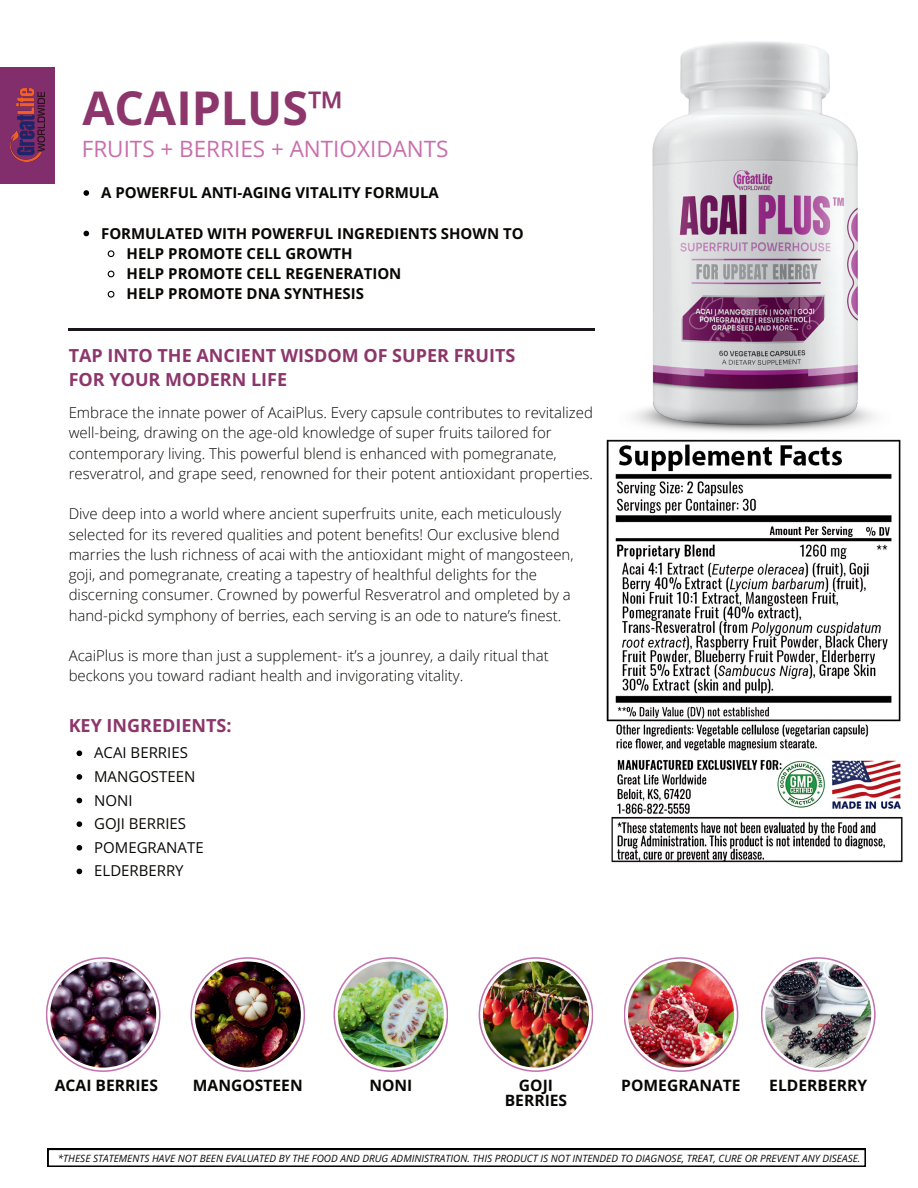
<style>
.page{position:relative;width:918px;height:1188px;background:#fff}
.page>*{position:absolute;margin:0;border:0;box-sizing:border-box;transform-origin:0 0}
.t1{font:700 46.5px "Open Sans";color:#8c366c}
.t2{font:22.5px "Open Sans";color:#c96eab}
.t3{font:700 18px/24.8px "Open Sans";color:#8c366c}
.t4{font:700 15.6px/15.6px "Open Sans";color:#080704;text-align:center}
.t5{font:300 15px/20.2px "Open Sans";color:#080704}
.t6{font:700 15px/20.2px "Open Sans";color:#080704}
.t7{font:15px/23.7px "Open Sans";color:#080704}
.t8{font:italic 10.05px "Open Sans";color:#080704}
</style>
<div class="page">
<img style="left:606px;top:439px;width:297px;height:424px">
<img style="left:618px;top:41px;width:272px;height:430px">
<div style="left:0;top:67px;width:55px;height:117px;background:#822e6d"></div>
<img style="left:10px;top:89px;width:34px;height:73px">
<hr style="left:69px;top:329px;width:526px;height:2px;background:#19151b">
<svg style="left:48px;top:1149px;width:818px;height:17px"></svg>
<svg style="left:84px;top:190px;width:5px;height:6px"></svg>
<svg style="left:84px;top:231px;width:5px;height:5px"></svg>
<svg style="left:107px;top:250px;width:8px;height:8px"></svg>
<svg style="left:107px;top:270px;width:8px;height:8px"></svg>
<svg style="left:107px;top:290px;width:8px;height:8px"></svg>
<svg style="left:77px;top:750px;width:5px;height:6px"></svg>
<svg style="left:77px;top:774px;width:5px;height:6px"></svg>
<svg style="left:77px;top:798px;width:5px;height:5px"></svg>
<svg style="left:77px;top:821px;width:5px;height:6px"></svg>
<svg style="left:77px;top:845px;width:5px;height:6px"></svg>
<svg style="left:77px;top:869px;width:5px;height:5px"></svg>
<svg style="left:46px;top:957px;width:115px;height:115px"></svg>
<svg style="left:47px;top:959px;width:112px;height:111px"></svg>
<img style="left:50px;top:962px;width:106px;height:106px;border-radius:50%">
<svg style="left:190px;top:957px;width:115px;height:115px"></svg>
<svg style="left:192px;top:959px;width:112px;height:111px"></svg>
<img style="left:195px;top:962px;width:106px;height:106px;border-radius:50%">
<svg style="left:334px;top:957px;width:114px;height:115px"></svg>
<svg style="left:335px;top:959px;width:112px;height:111px"></svg>
<img style="left:338px;top:962px;width:106px;height:106px;border-radius:50%">
<svg style="left:479px;top:957px;width:114px;height:115px"></svg>
<svg style="left:480px;top:959px;width:112px;height:111px"></svg>
<img style="left:483px;top:962px;width:106px;height:106px;border-radius:50%">
<svg style="left:624px;top:957px;width:114px;height:115px"></svg>
<svg style="left:625px;top:959px;width:112px;height:111px"></svg>
<img style="left:628px;top:962px;width:106px;height:106px;border-radius:50%">
<svg style="left:761px;top:957px;width:115px;height:115px"></svg>
<svg style="left:762px;top:959px;width:112px;height:111px"></svg>
<img style="left:765px;top:962px;width:106px;height:106px;border-radius:50%">
<h1 class="t1" style="left:83px;top:75px;width:263px">ACAIPLUS™</h1>
<h2 class="t2" style="left:82px;top:133px;width:368px">FRUITS + BERRIES + ANTIOXIDANTS</h2>
<p class="t6" style="left:101px;top:182px;width:339px">A POWERFUL ANTI-AGING VITALITY FORMULA</p>
<p class="t6" style="left:127px;top:223px;width:399px;text-indent:-26px">FORMULATED WITH POWERFUL INGREDIENTS SHOWN TO<br>HELP PROMOTE CELL GROWTH<br>HELP PROMOTE CELL REGENERATION<br>HELP PROMOTE DNA SYNTHESIS</p>
<p class="t3" style="left:69px;top:342px;width:448px">TAP INTO THE ANCIENT WISDOM OF SUPER FRUITS<br>FOR YOUR MODERN LIFE</p>
<p class="t5" style="left:69px;top:402px;width:526px">Embrace the innate power of AcaiPlus. Every capsule contributes to revitalized well-being, drawing on the age-old knowledge of super fruits tailored for contemporary living. This powerful blend is enhanced with pomegranate, resveratrol, and grape seed, renowned for their potent antioxidant properties.</p>
<p class="t5" style="left:69px;top:503px;width:506px">Dive deep into a world where ancient superfruits unite, each meticulously selected for its revered qualities and potent benefits! Our exclusive blend marries the lush richness of acai with the antioxidant might of mangosteen, goji, and pomegranate, creating a tapestry of healthful delights for the discerning consumer. Crowned by powerful Resveratrol and ompleted by a hand-pickd symphony of berries, each serving is an ode to nature’s finest.</p>
<p class="t5" style="left:69px;top:645px;width:482px">AcaiPlus is more than just a supplement- it’s a jounrey, a daily ritual that beckons you toward radiant health and invigorating vitality.</p>
<p class="t3" style="left:69px;top:713px;width:164px">KEY INGREDIENTS:</p>
<p class="t7" style="left:94px;top:741px;width:111px">ACAI BERRIES<br>MANGOSTEEN<br>NONI<br>GOJI BERRIES<br>POMEGRANATE<br>ELDERBERRY</p>
<p class="t4" style="left:55px;top:1077px;width:105px">ACAI BERRIES</p>
<p class="t4" style="left:505px;top:1077px;width:64px">GOJI<br>BERRIES</p>
<p class="t4" style="left:369px;top:1077px;width:45px">NONI</p>
<p class="t4" style="left:621px;top:1077px;width:121px">POMEGRANATE</p>
<p class="t4" style="left:193px;top:1077px;width:111px">MANGOSTEEN</p>
<p class="t4" style="left:769px;top:1077px;width:99px">ELDERBERRY</p>
<p class="t8" style="left:58px;top:1151px;width:804px">*THESE STATEMENTS HAVE NOT BEEN EVALUATED BY THE FOOD AND DRUG ADMINISTRATION. THIS PRODUCT IS NOT INTENDED TO DIAGNOSE, TREAT, CURE OR PREVENT ANY DISEASE.</p>
</div>
